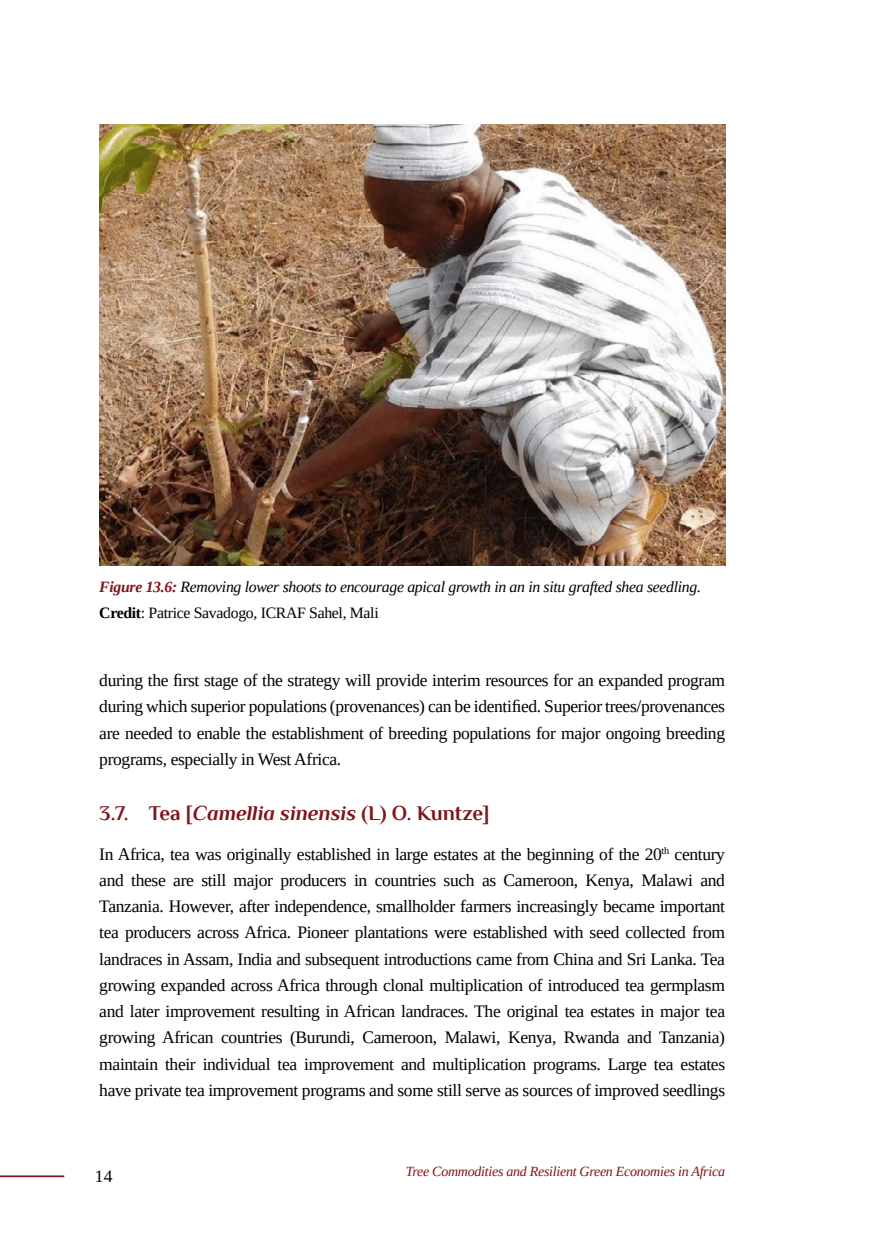
<style>
.page{position:relative;width:874px;height:1241px;background:#fff}
.page>*{position:absolute;margin:0;border:0;box-sizing:border-box;transform-origin:0 0}
.t1{font:700 21px "Philosopher";color:#801518}
.t2{font:17.5px/26.2px "Tinos";letter-spacing:-.02em;color:#000;text-align:justify}
.t3{font:italic 15.75px/26.2px "Tinos";letter-spacing:-.02em;color:#000}
.t4{font:italic 14px "Tinos";letter-spacing:-.02em;color:#801518}
.s1{font-weight:700;color:#801518}
.s2{font-weight:700;font-style:normal}
.s3{font-style:normal}
.s4{font-style:italic}
</style>
<div class="page">
<hr style="left:0;top:1175px;width:64px;height:1px;background:#811524">
<img style="left:99px;top:124px;width:625px;height:442px">
<p class="t3" style="left:99px;top:573px;width:603px"><span class="s1">Figure 13.6:</span> Removing lower shoots to encourage apical growth in an in situ grafted shea seedling.<br><span class="s2">Credit</span><span class="s3">: Patrice Savadogo, ICRAF Sahel, Mali</span></p>
<p class="t2" style="left:99px;top:667px;width:627px">during the first stage of the strategy will provide interim resources for an expanded program during which superior populations (provenances) can be identified. Superior trees/provenances are needed to enable the establishment of breeding populations for major ongoing breeding programs, especially in West Africa.</p>
<p class="t1" style="left:99px;top:801px;width:391px">3.7. Tea [<span class="s4">Camellia sinensis</span> (L) O. Kuntze]</p>
<p class="t2" style="left:99px;top:840px;width:627px">In Africa, tea was originally established in large estates at the beginning of the 20<sup>th</sup> century and these are still major producers in countries such as Cameroon, Kenya, Malawi and Tanzania. However, after independence, smallholder farmers increasingly became important tea producers across Africa. Pioneer plantations were established with seed collected from landraces in Assam, India and subsequent introductions came from China and Sri Lanka. Tea growing expanded across Africa through clonal multiplication of introduced tea germplasm and later improvement resulting in African landraces. The original tea estates in major tea growing African countries (Burundi, Cameroon, Malawi, Kenya, Rwanda and Tanzania) maintain their individual tea improvement and multiplication programs. Large tea estates have private tea improvement programs and some still serve as sources of improved seedlings</p>
<p class="t2" style="left:95px;top:1163px;width:19px">14</p>
<p class="t4" style="left:405px;top:1162px;width:320px">Tree Commodities and Resilient Green Economies in Africa</p>
</div>
